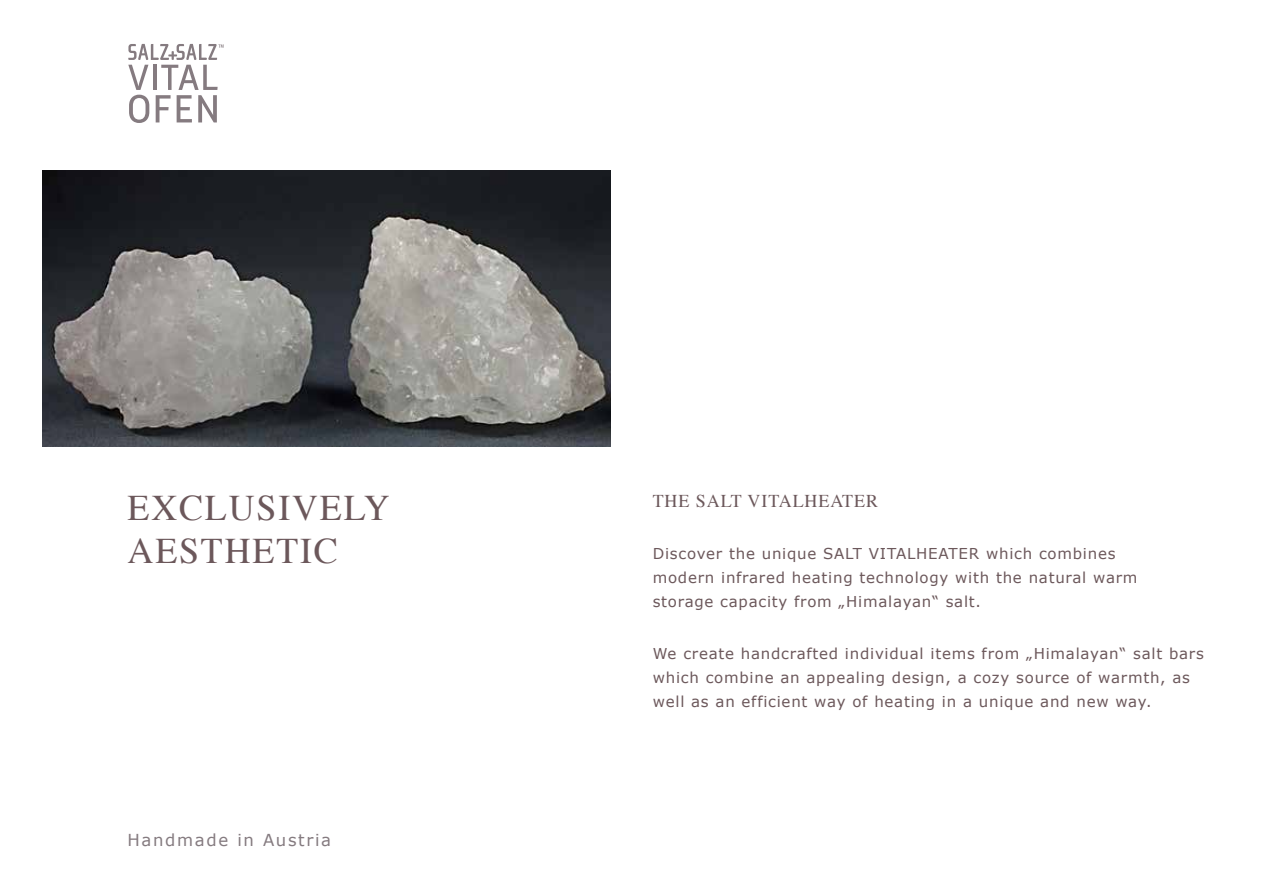
<style>
.page{position:relative;width:1263px;height:893px;background:#fff}
.page>*{position:absolute;margin:0;border:0;box-sizing:border-box;transform-origin:0 0}
.t1{font:36px/43.2px "Times";letter-spacing:.05em;color:#6c585b}
.t2{font:18px "Times";letter-spacing:.05em;color:#6c585b}
.t3{font:16.5px "Verdana";letter-spacing:.1em;color:#857b80}
.t4{font:15px/24px "Verdana";letter-spacing:.05em;color:#6c585b}
</style>
<div class="page">
<img style="left:43px;top:170px;width:567px;height:276px">
<svg style="left:128px;top:44px;width:96px;height:79px"></svg>
<h1 class="t1" style="left:128px;top:483px;width:264px">EXCLUSIVELY<br>AESTHETIC</h1>
<p class="t3" style="left:128px;top:829px;width:205px">Handmade in Austria</p>
<p class="t2" style="left:653px;top:484px;width:227px">THE SALT VITALHEATER</p>
<p class="t4" style="left:653px;top:541px;width:486px">Discover the unique SALT VITALHEATER which combines modern infrared heating technology with the natural warm storage capacity from „Himalayan“ salt.</p>
<p class="t4" style="left:653px;top:642px;width:553px">We create handcrafted individual items from „Himalayan“ salt bars which combine an appealing design, a cozy source of warmth, as well as an efficient way of heating in a unique and new way.</p>
</div>
